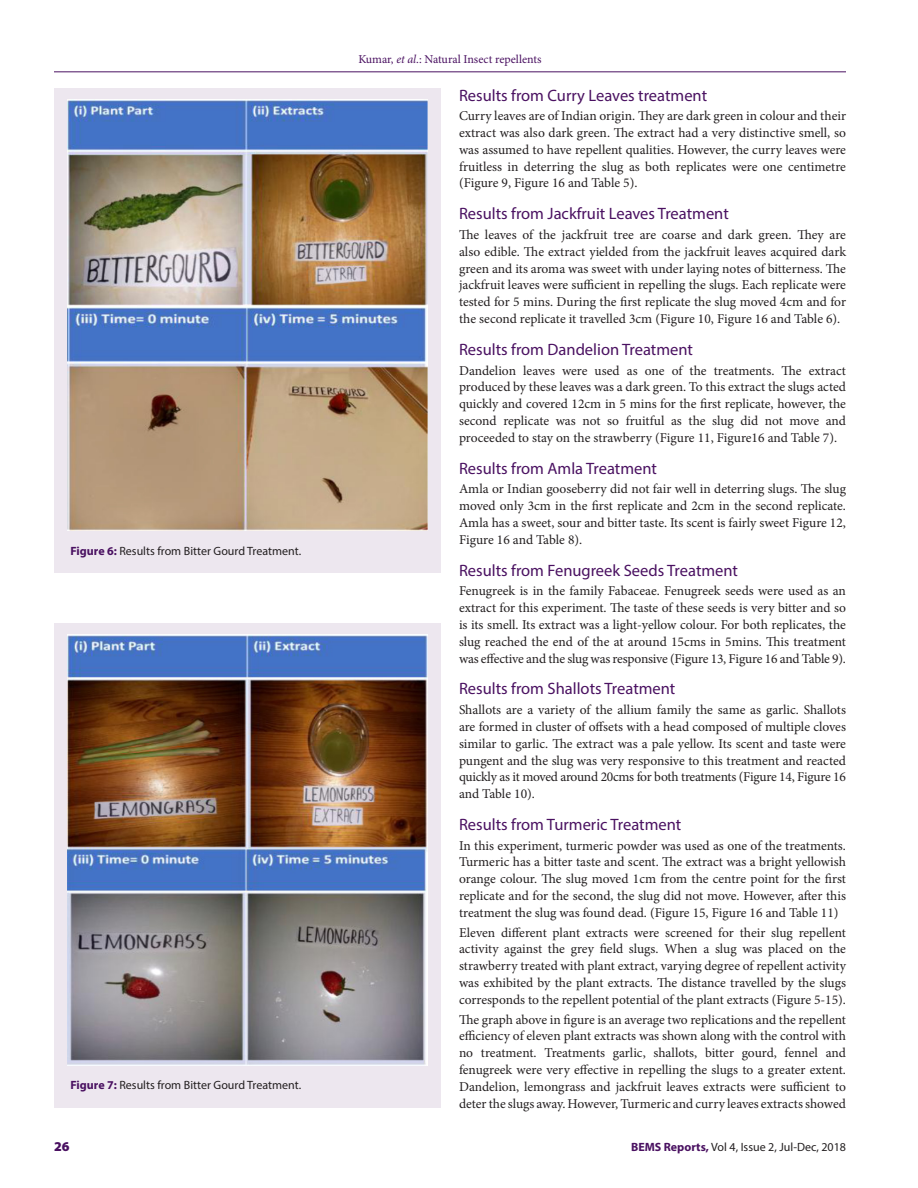
<style>
.page{position:relative;width:918px;height:1188px;background:#fff}
.page>*{position:absolute;margin:0;border:0;box-sizing:border-box;transform-origin:0 0}
._2_HD{font:16.5px "Myriad Pro";color:#4a1161}
.TXT{font:13.5px/16.8px "Minion Pro";letter-spacing:-.005em;color:#231f20;text-align:justify}
.t1{font:900 13.5px "Myriad Pro";color:#4a1161}
.FIG_CAP{font:12px "Myriad Pro";color:#231f20}
.t2{font:12px "Minion Pro";color:#4a1161}
.s1{font-weight:700;color:#4a1161}
.s2{font-style:italic}
</style>
<div class="page">
<hr style="left:54px;top:72px;width:792px;height:1px;background:#4a1161">
<div style="left:54px;top:88px;width:387px;height:485px;background:#ede7ef"></div>
<img style="left:68px;top:100px;width:360px;height:431px">
<div style="left:54px;top:623px;width:387px;height:485px;background:#ede7ef"></div>
<img style="left:68px;top:634px;width:360px;height:431px">
<p class="FIG_CAP" style="left:70px;top:543px;width:232px"><span class="s1">Figure 6:</span> Results from Bitter Gourd Treatment.</p>
<p class="FIG_CAP" style="left:70px;top:1078px;width:232px"><span class="s1">Figure 7:</span> Results from Bitter Gourd Treatment.</p>
<p class="t2" style="left:358px;top:51px;width:185px">Kumar, <span class="s2">et al</span>.: Natural Insect repellents</p>
<p class="_2_HD" style="left:459px;top:85px;width:250px">Results from Curry Leaves treatment</p>
<p class="TXT" style="left:459px;top:108px;width:389px">Curry leaves are of Indian origin. They are dark green in colour and their extract was also dark green. The extract had a very distinctive smell, so was assumed to have repellent qualities. However, the curry leaves were fruitless in deterring the slug as both replicates were one centimetre (Figure 9, Figure 16 and Table 5).</p>
<p class="_2_HD" style="left:459px;top:204px;width:271px">Results from Jackfruit Leaves Treatment</p>
<p class="TXT" style="left:459px;top:226px;width:389px">The leaves of the jackfruit tree are coarse and dark green. They are also edible. The extract yielded from the jackfruit leaves acquired dark green and its aroma was sweet with under laying notes of bitterness. The jackfruit leaves were sufficient in repelling the slugs. Each replicate were tested for 5 mins. During the first replicate the slug moved 4cm and for the second replicate it travelled 3cm (Figure 10, Figure 16 and Table 6).</p>
<p class="_2_HD" style="left:459px;top:339px;width:235px">Results from Dandelion Treatment</p>
<p class="TXT" style="left:459px;top:362px;width:389px">Dandelion leaves were used as one of the treatments. The extract produced by these leaves was a dark green. To this extract the slugs acted quickly and covered 12cm in 5 mins for the first replicate, however, the second replicate was not so fruitful as the slug did not move and proceeded to stay on the strawberry (Figure 11, Figure16 and Table 7).</p>
<p class="_2_HD" style="left:459px;top:458px;width:199px">Results from Amla Treatment</p>
<p class="TXT" style="left:459px;top:481px;width:389px">Amla or Indian gooseberry did not fair well in deterring slugs. The slug moved only 3cm in the first replicate and 2cm in the second replicate.<br>Amla has a sweet, sour and bitter taste. Its scent is fairly sweet Figure 12, Figure 16 and Table 8).</p>
<p class="_2_HD" style="left:459px;top:560px;width:281px">Results from Fenugreek Seeds Treatment</p>
<p class="TXT" style="left:459px;top:583px;width:389px">Fenugreek is in the family Fabaceae. Fenugreek seeds were used as an extract for this experiment. The taste of these seeds is very bitter and so is its smell. Its extract was a light-yellow colour. For both replicates, the slug reached the end of the at around 15cms in 5mins. This treatment was effective and the slug was responsive (Figure 13, Figure 16 and Table 9).</p>
<p class="_2_HD" style="left:459px;top:679px;width:218px">Results from Shallots Treatment</p>
<p class="TXT" style="left:459px;top:701px;width:389px">Shallots are a variety of the allium family the same as garlic. Shallots are formed in cluster of offsets with a head composed of multiple cloves similar to garlic. The extract was a pale yellow. Its scent and taste were pungent and the slug was very responsive to this treatment and reacted quickly as it moved around 20cms for both treatments (Figure 14, Figure 16 and Table 10).</p>
<p class="_2_HD" style="left:459px;top:814px;width:224px">Results from Turmeric Treatment</p>
<p class="TXT" style="left:459px;top:837px;width:389px">In this experiment, turmeric powder was used as one of the treatments.<br>Turmeric has a bitter taste and scent. The extract was a bright yellowish orange colour. The slug moved 1cm from the centre point for the first replicate and for the second, the slug did not move. However, after this treatment the slug was found dead. (Figure 15, Figure 16 and Table 11)</p>
<p class="TXT" style="left:459px;top:924px;width:389px">Eleven different plant extracts were screened for their slug repellent activity against the grey field slugs. When a slug was placed on the strawberry treated with plant extract, varying degree of repellent activity was exhibited by the plant extracts. The distance travelled by the slugs corresponds to the repellent potential of the plant extracts (Figure 5-15).</p>
<p class="TXT" style="left:459px;top:1011px;width:389px">The graph above in figure is an average two replications and the repellent efficiency of eleven plant extracts was shown along with the control with no treatment. Treatments garlic, shallots, bitter gourd, fennel and fenugreek were very effective in repelling the slugs to a greater extent.<br>Dandelion, lemongrass and jackfruit leaves extracts were sufficient to deter the slugs away. However, Turmeric and curry leaves extracts showed</p>
<p class="t1" style="left:54px;top:1137px;width:17px">26</p>
<p class="FIG_CAP" style="left:631px;top:1139px;width:216px"><span class="s1">BEMS Reports,</span> Vol 4, Issue 2, Jul-Dec, 2018</p>
</div>
